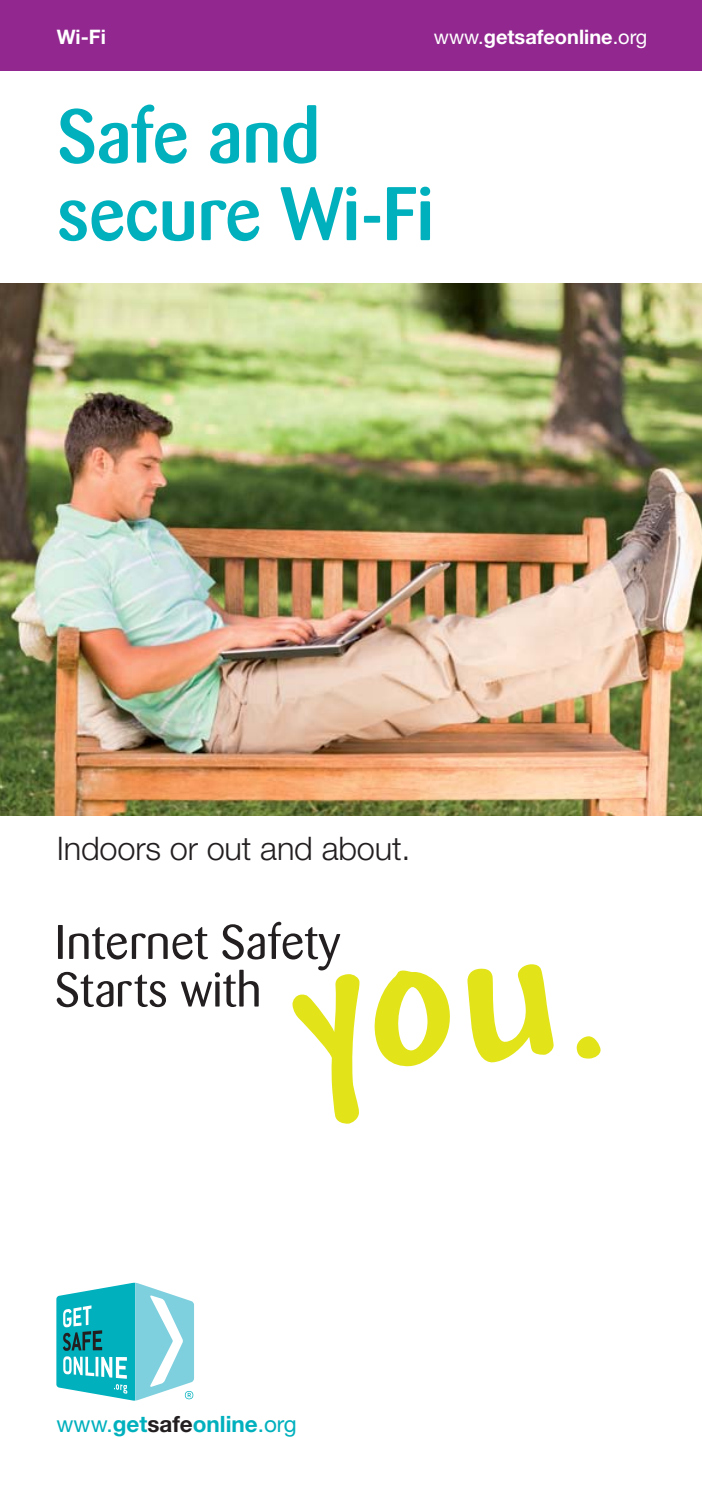
<style>
.page{position:relative;width:702px;height:1489px;background:#fff}
.page>*{position:absolute;margin:0;border:0;box-sizing:border-box;transform-origin:0 0}
.t1{font:500 75px/77.5px "Barmeno";letter-spacing:-.005em;color:#00b0bd}
.t2{font:300 32.5px "Helvetica Neue";letter-spacing:-.005em;color:#231f20}
.t3{font:700 22.5px "Helvetica Neue";color:#00b0bd}
.t4{font:700 20px "Helvetica Neue";color:#fff}
.s1{font-weight:400}
.s2{color:#231f20}
</style>
<div class="page">
<img style="left:0;top:283px;width:702px;height:532px">
<div style="left:0;top:0;width:702px;height:71px;background:#91278f"></div>
<svg style="left:56px;top:1282px;width:138px;height:118px"></svg>
<svg style="left:57px;top:921px;width:302px;height:202px"></svg>
<svg style="left:374px;top:970px;width:76px;height:97px"></svg>
<svg style="left:467px;top:964px;width:87px;height:98px"></svg>
<svg style="left:576px;top:1036px;width:24px;height:22px"></svg>
<p class="t4" style="left:57px;top:30px;width:51px">Wi-Fi</p>
<p class="t4" style="left:434px;top:30px;width:215px"><span class="s1">www.</span>getsafeonline<span class="s1">.org</span></p>
<h1 class="t1" style="left:57px;top:104px;width:378px">Safe and secure Wi-Fi</h1>
<h2 class="t2" style="left:57px;top:836px;width:355px">Indoors or out and about.</h2>
<p class="t3" style="left:57px;top:1415px;width:242px"><span class="s1">www.</span>get<span class="s2">safe</span>online<span class="s1">.org</span></p>
</div>
